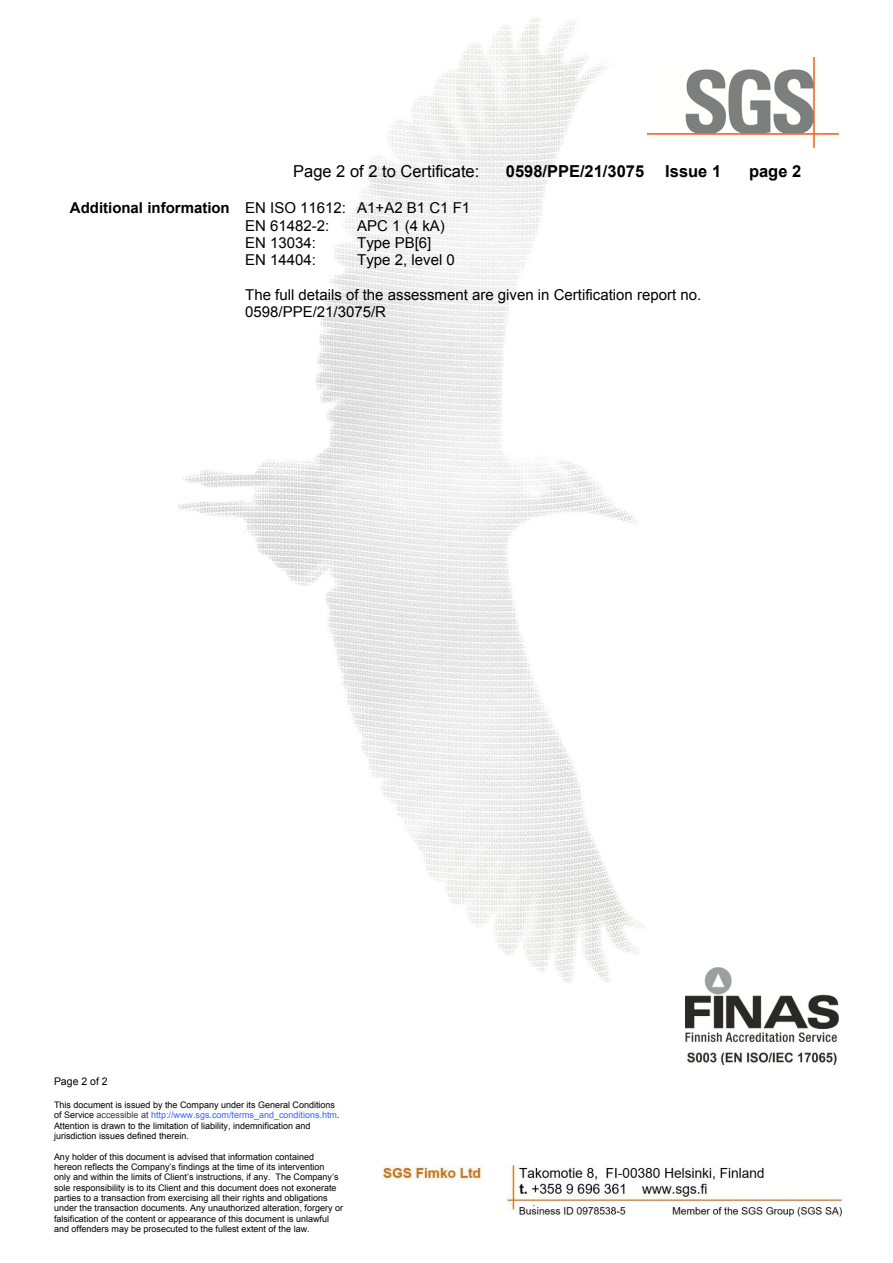
<style>
.page{position:relative;width:893px;height:1263px;background:#fff}
.page>*{position:absolute;margin:0;border:0;box-sizing:border-box;transform-origin:0 0}
.t1{font:700 16.5px "Arial";color:#000}
.t2{font:16.5px "Arial";color:#000}
.t3{font:15px/17.2px "Arial";color:#000}
.t4{font:10.5px "Arial";color:#000}
.t5{font:9px/10.4px "Arial";color:#000}
.s1{font-weight:700}
.s2{color:#363636}
.s3{color:#36f}
.s4{font-family:"Calibri"}
</style>
<div class="page">
<img style="left:178px;top:18px;width:470px;height:965px">
<img style="left:648px;top:57px;width:191px;height:90px">
<img style="left:381px;top:1166px;width:462px;height:51px">
<img style="left:685px;top:967px;width:154px;height:98px">
<h1 class="t2" style="left:293px;top:162px;width:188px">Page 2 of 2 to Certificate:</h1>
<h1 class="t1" style="left:506px;top:162px;width:140px">0598/PPE/21/3075</h1>
<h1 class="t1" style="left:665px;top:162px;width:57px">Issue 1</h1>
<h1 class="t1" style="left:749px;top:162px;width:54px">page 2</h1>
<h2 class="t3" style="left:245px;top:200px;width:227px;text-indent:-175px"><span class="s1">Additional information</span> EN ISO 11612: A1+A2 B1 C1 F1<br>EN 61482-2:</h2>
<h2 class="t3" style="left:357px;top:217px;width:89px">APC 1 (4 kA)</h2>
<h2 class="t3" style="left:245px;top:234px;width:72px">EN 13034:</h2>
<h2 class="t3" style="left:357px;top:234px;width:76px">Type PB[6]</h2>
<h2 class="t3" style="left:245px;top:251px;width:72px">EN 14404:</h2>
<h2 class="t3" style="left:357px;top:251px;width:99px">Type 2, level 0</h2>
<h2 class="t3" style="left:245px;top:286px;width:458px">The full details of the assessment are given in Certification report no.<br>0598/PPE/21/3075/R</h2>
<p class="t4" style="left:54px;top:1076px;width:55px">Page 2 of 2</p>
<p class="t5" style="left:54px;top:1099px;width:287px">This document is issued by the Company under its General Conditions of Service <span class="s2">accessible at</span> <span class="s3">http://www.sgs.com/terms_and_conditions.htm</span>.<br>Attention is drawn to the limitation of liability, indemnification and jurisdiction issues defined therein.</p>
<p class="t5" style="left:54px;top:1151px;width:291px">Any holder of this document is advised that information contained hereon reflects the Company’s findings at the time of its intervention only and within the limits of Client’s instructions, if any. The Company’s sole responsibility is to its Client and this document does not exonerate parties to a transaction from exercising all their rights and obligations under the transaction documents. Any unauthorized alteration, forgery or falsification of the content or appearance of this document is unlawful and offenders may be prosecuted to the fullest extent of the law<span class="s4">.</span></p>
</div>
